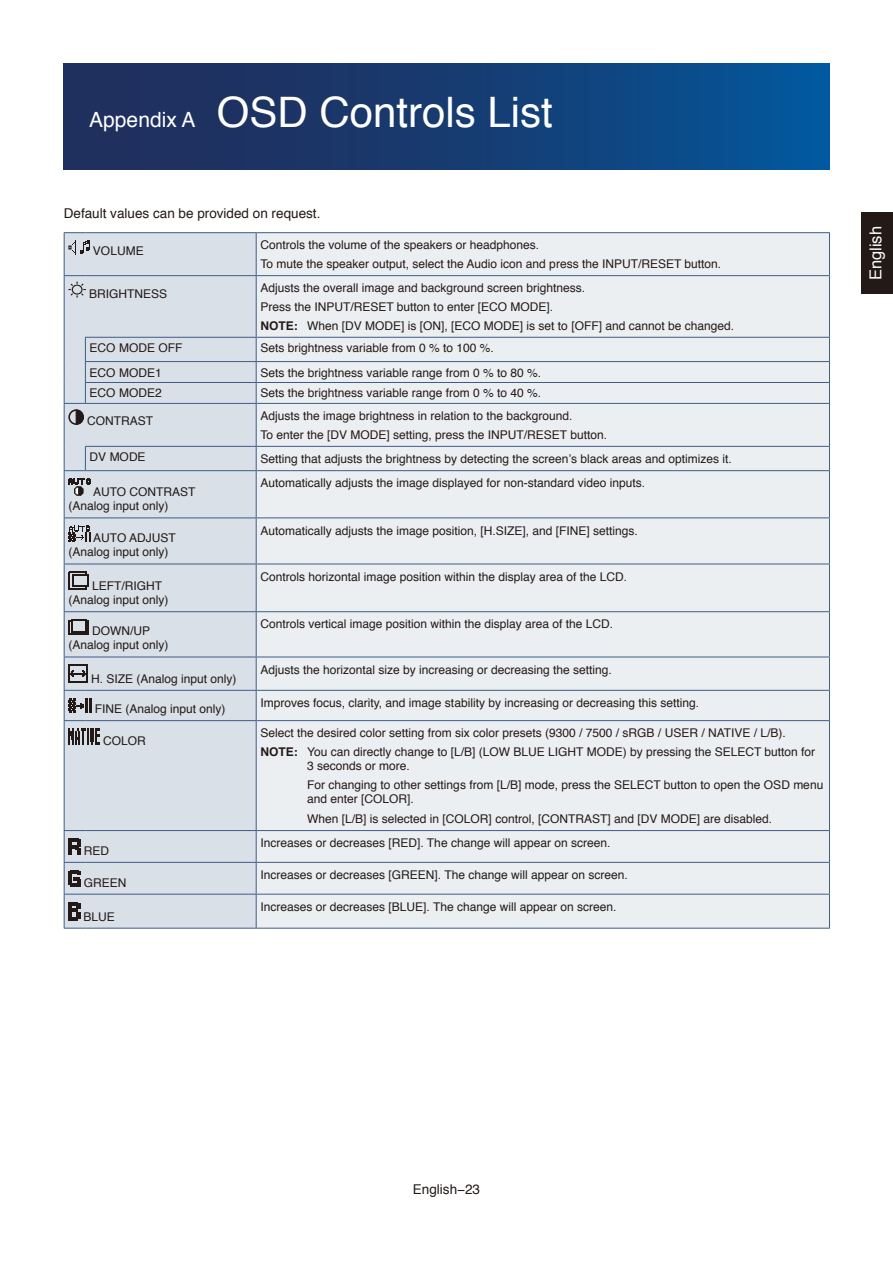
<style>
.page{position:relative;width:893px;height:1263px;background:#fff}
.page>*{position:absolute;margin:0;border:0;box-sizing:border-box;transform-origin:0 0}
.t1{font:42px "Helvetica";color:#fff}
.t2{font:16.5px "Helvetica";color:#fff}
.t3{font:13.5px "Helvetica";color:#231916}
.t4{font:12px/14.4px "Helvetica";color:#231916}
.t5{font:700 12px "Helvetica";color:#231916}
.s1{font-size:21px}
</style>
<div class="page">
<div style="left:861px;top:213px;width:32px;height:81px;background:#231916"></div>
<div style="left:64px;top:64px;width:765px;height:106px;background:linear-gradient(to right,#242954,#055497)"></div>
<div style="left:65px;top:233px;width:191px;height:695px;background:#d9e0e8"></div>
<div style="left:257px;top:233px;width:572px;height:695px;background:#eceff2"></div>
<svg style="left:64px;top:232px;width:21px;height:1px"></svg>
<hr style="left:64px;top:233px;width:1px;height:42px;background:#3d5d87">
<hr style="left:85px;top:232px;width:171px;height:1px;background:#3d5d87">
<hr style="left:256px;top:232px;width:574px;height:1px;background:#3d5d87">
<hr style="left:256px;top:233px;width:1px;height:42px;background:#3d5d87">
<hr style="left:829px;top:233px;width:1px;height:42px;background:#3d5d87">
<hr style="left:64px;top:471px;width:1px;height:46px;background:#3d5d87">
<hr style="left:256px;top:471px;width:1px;height:46px;background:#3d5d87">
<hr style="left:829px;top:471px;width:1px;height:46px;background:#3d5d87">
<svg style="left:64px;top:517px;width:21px;height:1px"></svg>
<hr style="left:64px;top:518px;width:1px;height:46px;background:#3d5d87">
<hr style="left:85px;top:517px;width:171px;height:1px;background:#3d5d87">
<hr style="left:256px;top:517px;width:574px;height:1px;background:#3d5d87">
<hr style="left:256px;top:518px;width:1px;height:46px;background:#3d5d87">
<hr style="left:829px;top:518px;width:1px;height:46px;background:#3d5d87">
<svg style="left:65px;top:564px;width:20px;height:1px"></svg>
<hr style="left:64px;top:564px;width:1px;height:47px;background:#3d5d87">
<hr style="left:85px;top:564px;width:171px;height:1px;background:#3d5d87">
<hr style="left:256px;top:564px;width:574px;height:1px;background:#3d5d87">
<hr style="left:256px;top:564px;width:1px;height:47px;background:#3d5d87">
<hr style="left:829px;top:564px;width:1px;height:47px;background:#3d5d87">
<svg style="left:64px;top:611px;width:21px;height:1px"></svg>
<hr style="left:64px;top:612px;width:1px;height:45px;background:#3d5d87">
<hr style="left:85px;top:611px;width:171px;height:1px;background:#3d5d87">
<hr style="left:256px;top:611px;width:574px;height:1px;background:#3d5d87">
<hr style="left:256px;top:612px;width:1px;height:45px;background:#3d5d87">
<hr style="left:829px;top:612px;width:1px;height:45px;background:#3d5d87">
<svg style="left:65px;top:657px;width:20px;height:1px"></svg>
<hr style="left:64px;top:657px;width:1px;height:33px;background:#3d5d87">
<hr style="left:85px;top:657px;width:171px;height:1px;background:#3d5d87">
<hr style="left:256px;top:657px;width:574px;height:1px;background:#3d5d87">
<hr style="left:256px;top:657px;width:1px;height:33px;background:#3d5d87">
<hr style="left:829px;top:657px;width:1px;height:33px;background:#3d5d87">
<hr style="left:85px;top:690px;width:171px;height:1px;background:#3d5d87">
<hr style="left:256px;top:690px;width:574px;height:1px;background:#3d5d87">
<svg style="left:256px;top:691px;width:1px;height:29px"></svg>
<svg style="left:829px;top:691px;width:1px;height:29px"></svg>
<hr style="left:64px;top:721px;width:1px;height:109px;background:#3d5d87">
<hr style="left:85px;top:720px;width:171px;height:1px;background:#3d5d87">
<hr style="left:256px;top:720px;width:574px;height:1px;background:#3d5d87">
<hr style="left:256px;top:721px;width:1px;height:109px;background:#3d5d87">
<hr style="left:829px;top:721px;width:1px;height:109px;background:#3d5d87">
<svg style="left:64px;top:830px;width:21px;height:1px"></svg>
<hr style="left:64px;top:831px;width:1px;height:31px;background:#3d5d87">
<hr style="left:85px;top:830px;width:171px;height:1px;background:#3d5d87">
<hr style="left:256px;top:830px;width:574px;height:1px;background:#3d5d87">
<hr style="left:256px;top:831px;width:1px;height:31px;background:#3d5d87">
<hr style="left:829px;top:831px;width:1px;height:31px;background:#3d5d87">
<svg style="left:64px;top:862px;width:21px;height:1px"></svg>
<hr style="left:64px;top:863px;width:1px;height:31px;background:#3d5d87">
<hr style="left:85px;top:862px;width:171px;height:1px;background:#3d5d87">
<hr style="left:256px;top:862px;width:574px;height:1px;background:#3d5d87">
<hr style="left:256px;top:863px;width:1px;height:31px;background:#3d5d87">
<hr style="left:829px;top:863px;width:1px;height:31px;background:#3d5d87">
<svg style="left:65px;top:894px;width:20px;height:1px"></svg>
<hr style="left:64px;top:894px;width:1px;height:34px;background:#3d5d87">
<hr style="left:85px;top:894px;width:171px;height:1px;background:#3d5d87">
<hr style="left:256px;top:894px;width:574px;height:1px;background:#3d5d87">
<hr style="left:256px;top:894px;width:1px;height:34px;background:#3d5d87">
<hr style="left:829px;top:894px;width:1px;height:34px;background:#3d5d87">
<svg style="left:64px;top:928px;width:21px;height:1px"></svg>
<hr style="left:85px;top:928px;width:171px;height:1px;background:#3d5d87">
<hr style="left:256px;top:928px;width:574px;height:1px;background:#3d5d87">
<svg style="left:68px;top:240px;width:22px;height:15px"></svg>
<svg style="left:64px;top:275px;width:766px;height:196px;background:#e0e5eb"></svg>
<svg style="left:68px;top:478px;width:22px;height:18px"></svg>
<svg style="left:68px;top:525px;width:23px;height:17px"></svg>
<svg style="left:68px;top:572px;width:21px;height:18px"></svg>
<svg style="left:68px;top:619px;width:21px;height:16px"></svg>
<hr style="left:68px;top:681px;width:20px;height:2px;background:#231916">
<svg style="left:68px;top:665px;width:20px;height:16px"></svg>
<svg style="left:64px;top:690px;width:27px;height:31px"></svg>
<svg style="left:68px;top:728px;width:32px;height:17px"></svg>
<hr style="left:68px;top:838px;width:4px;height:17px;background:#231916">
<svg style="left:72px;top:838px;width:8px;height:17px"></svg>
<svg style="left:70px;top:870px;width:10px;height:16px"></svg>
<hr style="left:68px;top:871px;width:4px;height:14px;background:#231916">
<svg style="left:72px;top:902px;width:8px;height:18px"></svg>
<hr style="left:68px;top:902px;width:4px;height:18px;background:#231916">
<h1 class="t1" style="left:89px;top:80px;width:465px"><span class="s1">Appendix A</span> OSD Controls List</h1>
<p class="t3" style="left:64px;top:203px;width:258px">Default values can be provided on request.</p>
<p class="t4" style="left:93px;top:244px;width:52px">VOLUME</p>
<p class="t4" style="left:260px;top:236px;width:462px;line-height:18.6px">Controls the volume of the speakers or headphones.<br>To mute the speaker output, select the Audio icon and press the INPUT/RESET button.</p>
<p class="t4" style="left:89px;top:286px;width:80px">BRIGHTNESS</p>
<p class="t4" style="left:260px;top:279px;width:326px;line-height:18.6px">Adjusts the overall image and background screen brightness.<br>Press the INPUT/RESET button to enter [ECO MODE].</p>
<p class="t5" style="left:260px;top:316px;width:7px">NOTE:</p>
<p class="t4" style="left:307px;top:319px;width:428px">When [DV MODE] is [ON], [ECO MODE] is set to [OFF] and cannot be changed.</p>
<p class="t4" style="left:90px;top:341px;width:94px">ECO MODE OFF</p>
<p class="t4" style="left:260px;top:341px;width:235px">Sets brightness variable from 0 % to 100 %.</p>
<p class="t4" style="left:90px;top:365px;width:74px">ECO MODE1</p>
<p class="t4" style="left:260px;top:365px;width:282px">Sets the brightness variable range from 0 % to 80 %.</p>
<p class="t4" style="left:90px;top:386px;width:74px">ECO MODE2</p>
<p class="t4" style="left:260px;top:386px;width:282px">Sets the brightness variable range from 0 % to 40 %.</p>
<p class="t4" style="left:87px;top:414px;width:67px">CONTRAST</p>
<p class="t4" style="left:260px;top:407px;width:348px;line-height:18.6px">Adjusts the image brightness in relation to the background.<br>To enter the [DV MODE] setting, press the INPUT/RESET button.</p>
<p class="t4" style="left:90px;top:450px;width:58px">DV MODE</p>
<p class="t4" style="left:260px;top:452px;width:473px">Setting that adjusts the brightness by detecting the screen’s black areas and optimizes it.</p>
<p class="t4" style="left:68px;top:485px;width:129px;text-indent:25px">AUTO CONTRAST (Analog input only)</p>
<p class="t4" style="left:260px;top:476px;width:386px">Automatically adjusts the image displayed for non-standard video inputs.</p>
<p class="t4" style="left:68px;top:531px;width:109px;text-indent:25px">AUTO ADJUST (Analog input only)</p>
<p class="t4" style="left:68px;top:579px;width:102px;text-indent:24px">LEFT/RIGHT (Analog input only)</p>
<p class="t4" style="left:68px;top:624px;width:102px;text-align:center">DOWN/UP (Analog input only)</p>
<p class="t4" style="left:91px;top:672px;width:147px">H. SIZE (Analog input only)</p>
<p class="t4" style="left:95px;top:702px;width:132px">FINE (Analog input only)</p>
<p class="t4" style="left:103px;top:733px;width:44px">COLOR</p>
<p class="t4" style="left:84px;top:844px;width:27px">RED</p>
<p class="t4" style="left:84px;top:875px;width:44px">GREEN</p>
<p class="t4" style="left:84px;top:909px;width:33px">BLUE</p>
<p class="t4" style="left:260px;top:523px;width:379px">Automatically adjusts the image position, [H.SIZE], and [FINE] settings.</p>
<p class="t4" style="left:260px;top:570px;width:368px">Controls horizontal image position within the display area of the LCD.</p>
<p class="t4" style="left:260px;top:617px;width:354px">Controls vertical image position within the display area of the LCD.</p>
<p class="t4" style="left:260px;top:663px;width:353px">Adjusts the horizontal size by increasing or decreasing the setting.</p>
<p class="t4" style="left:260px;top:696px;width:440px">Improves focus, clarity, and image stability by increasing or decreasing this setting.</p>
<p class="t4" style="left:260px;top:726px;width:527px">Select the desired color setting from six color presets (9300 / 7500 / sRGB / USER / NATIVE / L/B).</p>
<p class="t5" style="left:260px;top:742px;width:7px">NOTE:</p>
<p class="t4" style="left:307px;top:745px;width:510px">You can directly change to [L/B] (LOW BLUE LIGHT MODE) by pressing the SELECT button for<br>3 seconds or more.</p>
<p class="t4" style="left:307px;top:778px;width:518px">For changing to other settings from [L/B] mode, press the SELECT button to open the OSD menu and enter [COLOR].</p>
<p class="t4" style="left:307px;top:812px;width:466px">When [L/B] is selected in [COLOR] control, [CONTRAST] and [DV MODE] are disabled.</p>
<p class="t4" style="left:260px;top:836px;width:351px">Increases or decreases [RED]. The change will appear on screen.</p>
<p class="t4" style="left:260px;top:868px;width:369px">Increases or decreases [GREEN]. The change will appear on screen.</p>
<p class="t4" style="left:260px;top:900px;width:357px">Increases or decreases [BLUE]. The change will appear on screen.</p>
<h2 class="t2" style="left:863px;top:280px;width:56px;rotate:-90deg">English</h2>
<p class="t3" style="left:413px;top:1179px;width:69px">English−23</p>
</div>
